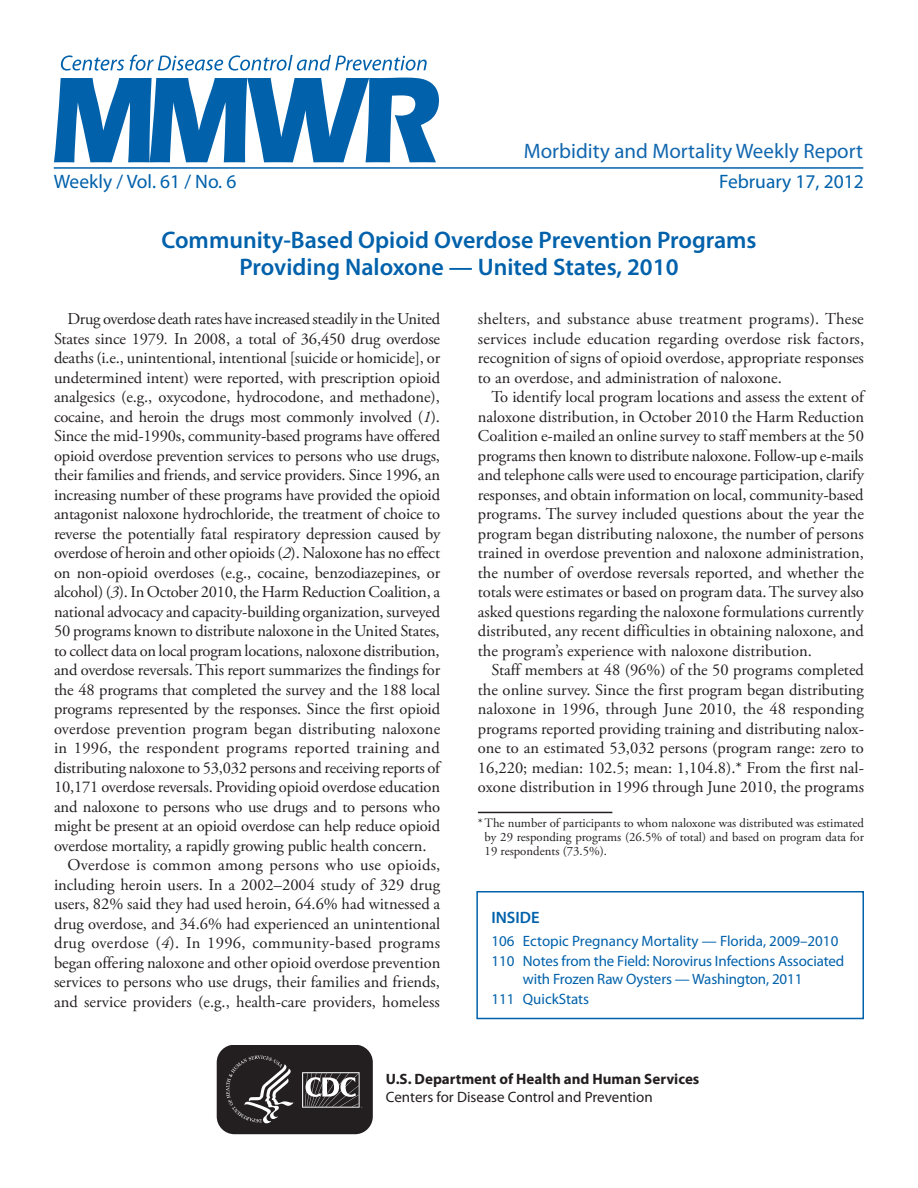
<style>
.page{position:relative;width:918px;height:1188px;background:#fff}
.page>*{position:absolute;margin:0;border:0;box-sizing:border-box;transform-origin:0 0}
.Headline{font:600 24px/27px "Myriad Pro";color:#0161ab;text-align:center}
.t1{font:21px "Myriad Pro";color:#1167af}
.Cover_Date_Vol{font:19.5px "Myriad Pro";color:#0161ab}
.Body_Text{font:16.5px/19.5px "Adobe Garamond Pro";color:#231f20;text-align:justify}
.INSIDE{font:600 16.5px "Myriad Pro";color:#0161ab}
.TOC_Headline_to_999{font:15px/18px "Myriad Pro";letter-spacing:-.01em;color:#0161ab}
.t2{font:700 15px/18px "Myriad Pro";color:#231f20}
.Footnote_w_Rule_TEX{font:12.75px/14.2px "Adobe Garamond Pro";color:#231f20;text-align:justify}
.s1{font-style:italic}
.s2{font-weight:400}
</style>
<div class="page">
<svg style="left:216px;top:1046px;width:157px;height:89px;background:#403d3e"></svg>
<hr style="left:54px;top:167px;width:809px;height:2px;background:#0161ab">
<svg style="left:54px;top:78px;width:385px;height:84px"></svg>
<svg style="left:61px;top:55px;width:366px;height:16px"></svg>
<div style="left:476px;top:891px;width:388px;height:128px;border:2px solid #0161ab"></div>
<hr style="left:478px;top:812px;width:134px;height:1px;background:#231f20">
<p class="t1" style="left:524px;top:138px;width:341px">Morbidity and Mortality Weekly Report</p>
<p class="Cover_Date_Vol" style="left:54px;top:169px;width:184px">Weekly / Vol. 61 / No. 6</p>
<p class="Cover_Date_Vol" style="left:719px;top:169px;width:146px">February 17, 2012</p>
<p class="Headline" style="left:161px;top:225px;width:597px">Community-Based Opioid Overdose Prevention Programs<br>Providing Naloxone — United States, 2010</p>
<p class="Body_Text" style="left:54px;top:310px;width:388px;text-indent:13px">Drug overdose death rates have increased steadily in the United States since 1979<span class="s1">.</span> In 2008, a total of 36,450 drug overdose deaths (i.e., unintentional, intentional [suicide or homicide], or undetermined intent) were reported, with prescription opioid analgesics (e.g., oxycodone, hydrocodone, and methadone), cocaine, and heroin the drugs most commonly involved (<span class="s1">1</span>).<br>Since the mid-1990s, community-based programs have offered opioid overdose prevention services to persons who use drugs, their families and friends, and service providers. Since 1996, an increasing number of these programs have provided the opioid antagonist naloxone hydrochloride, the treatment of choice to reverse the potentially fatal respiratory depression caused by overdose of heroin and other opioids (<span class="s1">2</span>). Naloxone has no effect on non-opioid overdoses (e.g., cocaine, benzodiazepines, or alcohol) (<span class="s1">3</span>). In October 2010, the Harm Reduction Coalition, a national advocacy and capacity-building organization, surveyed 50 programs known to distribute naloxone in the United States, to collect data on local program locations, naloxone distribution, and overdose reversals. This report summarizes the findings for the 48 programs that completed the survey and the 188 local programs represented by the responses. Since the first opioid overdose prevention program began distributing naloxone in 1996, the respondent programs reported training and distributing naloxone to 53,032 persons and receiving reports of 10,171 overdose reversals. Providing opioid overdose education and naloxone to persons who use drugs and to persons who might be present at an opioid overdose can help reduce opioid overdose mortality, a rapidly growing public health concern.</p>
<p class="Body_Text" style="left:54px;top:856px;width:388px;text-indent:13px">Overdose is common among persons who use opioids, including heroin users. In a 2002–2004 study of 329 drug users, 82% said they had used heroin, 64.6% had witnessed a drug overdose, and 34.6% had experienced an unintentional drug overdose (<span class="s1">4</span>). In 1996, community-based programs began offering naloxone and other opioid overdose prevention services to persons who use drugs, their families and friends, and service providers (e.g., health-care providers, homeless</p>
<p class="Body_Text" style="left:478px;top:310px;width:388px">shelters, and substance abuse treatment programs). These services include education regarding overdose risk factors, recognition of signs of opioid overdose, appropriate responses to an overdose, and administration of naloxone.</p>
<p class="Body_Text" style="left:478px;top:388px;width:388px;text-indent:13px">To identify local program locations and assess the extent of naloxone distribution, in October 2010 the Harm Reduction Coalition e-mailed an online survey to staff members at the 50 programs then known to distribute naloxone. Follow-up e-mails and telephone calls were used to encourage participation, clarify responses, and obtain information on local, community-based programs. The survey included questions about the year the program began distributing naloxone, the number of persons trained in overdose prevention and naloxone administration, the number of overdose reversals reported, and whether the totals were estimates or based on program data. The survey also asked questions regarding the naloxone formulations currently distributed, any recent difficulties in obtaining naloxone, and the program’s experience with naloxone distribution.</p>
<p class="Body_Text" style="left:478px;top:661px;width:388px;text-indent:13px">Staff members at 48 (96%) of the 50 programs completed the online survey. Since the first program began distributing naloxone in 1996, through June 2010, the 48 responding programs reported providing training and distributing nalox&shy;one to an estimated 53,032 persons (program range: zero to 16,220; median: 102.5; mean: 1,104.8).* From the first nal&shy;oxone distribution in 1996 through June 2010, the programs</p>
<p class="Footnote_w_Rule_TEX" style="left:485px;top:816px;width:381px;text-indent:-7px">*The number of participants to whom naloxone was distributed was estimated by 29 responding programs (26.5% of total) and based on program data for 19 respondents (73.5%).</p>
<p class="INSIDE" style="left:491px;top:906px;width:50px">INSIDE</p>
<p class="TOC_Headline_to_999" style="left:491px;top:932px;width:348px">106 Ectopic Pregnancy Mortality — Florida, 2009–2010</p>
<p class="TOC_Headline_to_999" style="left:523px;top:952px;width:323px;text-indent:-32px">110 Notes from the Field: Norovirus Infections Associated with Frozen Raw Oysters — Washington, 2011</p>
<p class="TOC_Headline_to_999" style="left:491px;top:990px;width:99px">111 QuickStats</p>
<p class="t2" style="left:386px;top:1069px;width:315px">U.S. Department of Health and Human Services<br><span class="s2">Centers for Disease Control and Prevention</span></p>
</div>
